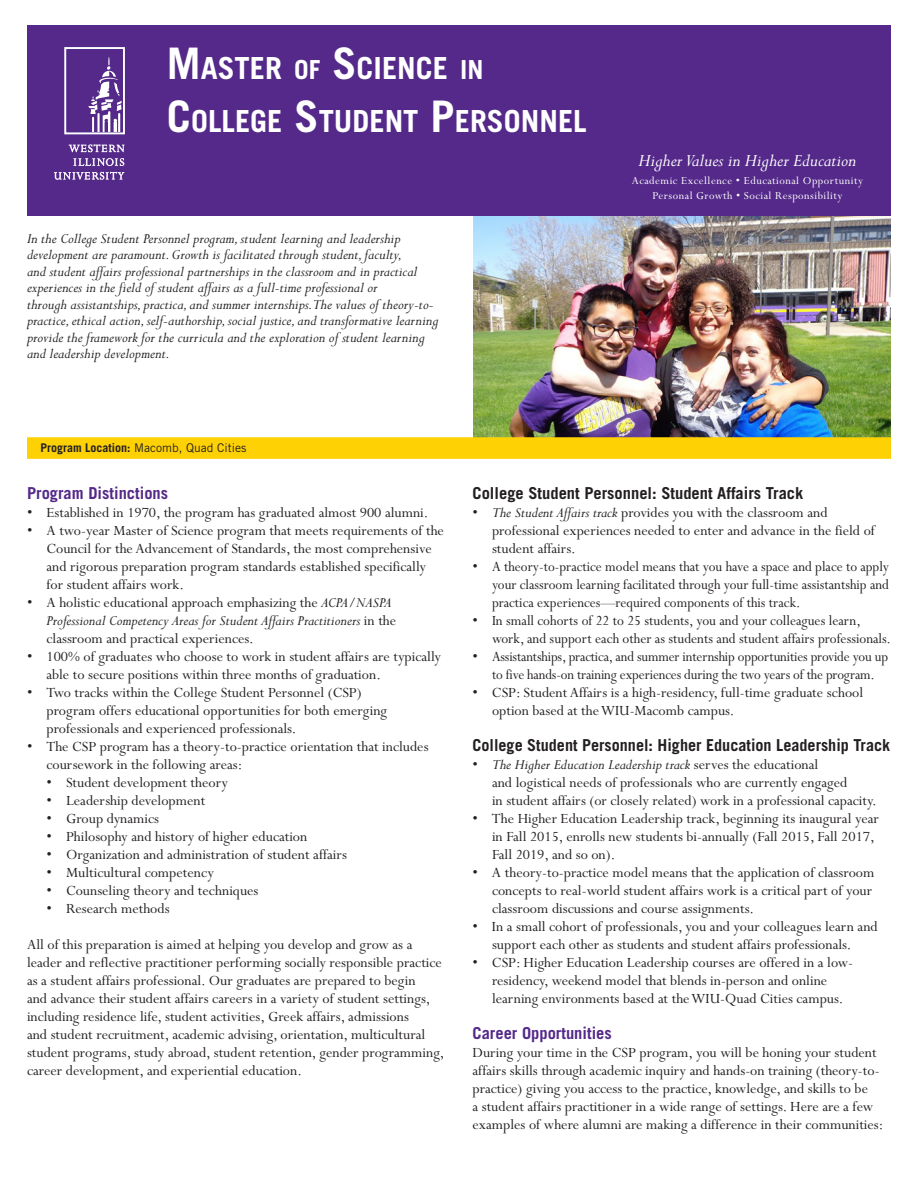
<style>
.page{position:relative;width:918px;height:1188px;background:#fff}
.page>*{position:absolute;margin:0;border:0;box-sizing:border-box;transform-origin:0 0}
.Field_of_Study_Nam{font:700 30.45px "Trade Gothic";color:#fff}
.HVinHEd_unordered{font:italic 19.5px "Perpetua";color:#fff}
.Subhead_2_heading{font:700 16.5px "Trade Gothic";color:#231f20}
.Subhead_1_heading{font:700 16.5px "Trade Gothic";color:#542989}
.list_1_unordered_0{font:15.75px/18px "Perpetua";color:#231f20}
.body___L_unordered{font:15.75px/18px "Perpetua";color:#231f20}
.pgm_description_un{font:italic 15.75px/16.5px "Perpetua";color:#231f20}
.list_1___L_unorder{font:15.75px/18px "Perpetua";color:#231f20}
.t1{font:12px/15px "Perpetua";letter-spacing:.04em;color:#fff;text-align:center}
.Campus_heading_mai{font:12px "Trade Gothic";color:#231f20}
.s1{font-size:43.5px}
.s2{font-size:26.25px}
.s3{font-weight:700}
.s4{font-style:italic}
</style>
<div class="page">
<img style="left:474px;top:216px;width:417px;height:221px">
<div style="left:27px;top:437px;width:864px;height:22px;background:#fed105;border:2px solid #fed105"></div>
<div style="left:27px;top:26px;width:864px;height:190px;background:#542989"></div>
<div style="left:64px;top:47px;width:61px;height:87px;border:2px solid #fff"></div>
<svg style="left:88px;top:57px;width:34px;height:75px"></svg>
<svg style="left:69px;top:144px;width:56px;height:8px"></svg>
<svg style="left:73px;top:158px;width:51px;height:8px"></svg>
<svg style="left:54px;top:172px;width:70px;height:8px"></svg>
<p class="Field_of_Study_Nam" style="left:167px;top:50px;width:318px"><span class="s1">M</span>ASTER <span class="s2">OF</span> <span class="s1">S</span>CIENCE <span class="s2">IN</span></p>
<p class="Field_of_Study_Nam" style="left:167px;top:102px;width:421px"><span class="s1">C</span>OLLEGE <span class="s1">S</span>TUDENT <span class="s1">P</span>ERSONNEL</p>
<p class="pgm_description_un" style="left:27px;top:231px;width:413px">In the College Student Personnel program, student learning and leadership development are paramount. Growth is facilitated through student, faculty,<br>and student affairs professional partnerships in the classroom and in practical experiences in the field of student affairs as a full-time professional or<br>through assistantships, practica, and summer internships.The values of theory-to&shy;practice, ethical action, self-authorship, social justice, and transformative learning provide the framework for the curricula and the exploration of student learning and leadership development.</p>
<p class="Campus_heading_mai" style="left:40px;top:441px;width:207px"><span class="s3">Program Location:</span> Macomb, Quad Cities</p>
<p class="HVinHEd_unordered" style="left:638px;top:151px;width:220px">Higher Values in Higher Education</p>
<p class="t1" style="left:632px;top:174px;width:233px">Academic Excellence • Educational Opportunity<br>Personal Growth • Social Responsibility</p>
<p class="Subhead_1_heading" style="left:27px;top:483px;width:143px">Program Distinctions</p>
<p class="list_1_unordered_0" style="left:27px;top:504px;width:403px">• Established in 1970, the program has graduated almost 900 alumni.</p>
<p class="list_1_unordered_0" style="left:46px;top:522px;width:399px;text-indent:-20px">• A two-year Master of Science program that meets requirements of the Council for the Advancement of Standards, the most comprehensive and rigorous preparation program standards established specifically for student affairs work.</p>
<p class="list_1_unordered_0" style="left:46px;top:594px;width:351px;text-indent:-20px">• A holistic educational approach emphasizing the <span class="s4">ACPA/NASPA<br>Professional Competency Areas for Student Affairs Practitioners</span> in the classroom and practical experiences.</p>
<p class="list_1_unordered_0" style="left:46px;top:648px;width:396px;text-indent:-20px">• 100% of graduates who choose to work in student affairs are typically able to secure positions within three months of graduation.</p>
<p class="list_1_unordered_0" style="left:46px;top:684px;width:342px;text-indent:-20px">• Two tracks within the College Student Personnel (CSP) program offers educational opportunities for both emerging professionals and experienced professionals.</p>
<p class="list_1_unordered_0" style="left:46px;top:738px;width:384px;text-indent:-20px">• The CSP program has a theory-to-practice orientation that includes coursework in the following areas:</p>
<p class="list_1_unordered_0" style="left:47px;top:774px;width:183px">• Student development theory</p>
<p class="list_1_unordered_0" style="left:47px;top:792px;width:160px">• Leadership development</p>
<p class="list_1_unordered_0" style="left:47px;top:810px;width:114px">• Group dynamics</p>
<p class="list_1_unordered_0" style="left:47px;top:828px;width:262px">• Philosophy and history of higher education</p>
<p class="list_1_unordered_0" style="left:47px;top:846px;width:302px">• Organization and administration of student affairs</p>
<p class="list_1_unordered_0" style="left:47px;top:864px;width:169px">• Multicultural competency</p>
<p class="list_1_unordered_0" style="left:47px;top:882px;width:214px">• Counseling theory and techniques</p>
<p class="list_1___L_unorder" style="left:47px;top:900px;width:125px">• Research methods</p>
<p class="body___L_unordered" style="left:27px;top:936px;width:419px">All of this preparation is aimed at helping you develop and grow as a leader and reflective practitioner performing socially responsible practice as a student affairs professional. Our graduates are prepared to begin<br>and advance their student affairs careers in a variety of student settings, including residence life, student activities, Greek affairs, admissions<br>and student recruitment, academic advising, orientation, multicultural student programs, study abroad, student retention, gender programming, career development, and experiential education.</p>
<p class="Subhead_2_heading" style="left:472px;top:483px;width:332px">College Student Personnel: Student Affairs Track</p>
<p class="list_1_unordered_0" style="left:492px;top:504px;width:385px;text-indent:-20px">• <span class="s4">The Student Affairs track</span> provides you with the classroom and professional experiences needed to enter and advance in the field of student affairs.</p>
<p class="list_1_unordered_0" style="left:492px;top:558px;width:398px;text-align:justify;text-indent:-20px">• A theory-to-practice model means that you have a space and place to apply your classroom learning facilitated through your full-time assistantship and practica experiences––required components of this track.</p>
<p class="list_1_unordered_0" style="left:492px;top:612px;width:401px;text-indent:-20px">• In small cohorts of 22 to 25 students, you and your colleagues learn, work, and support each other as students and student affairs professionals.</p>
<p class="list_1_unordered_0" style="left:472px;top:648px;width:417px;text-align:center">• Assistantships, practica, and summer internship opportunities provide you up to five hands-on training experiences during the two years of the program.</p>
<p class="list_1___L_unorder" style="left:492px;top:684px;width:373px;text-indent:-20px">• CSP: Student Affairs is a high-residency, full-time graduate school option based at theWIU-Macomb campus.</p>
<p class="Subhead_2_heading" style="left:472px;top:735px;width:419px">College Student Personnel: Higher Education Leadership Track</p>
<p class="list_1_unordered_0" style="left:492px;top:756px;width:386px;text-indent:-20px">• <span class="s4">The Higher Education Leadership track</span> serves the educational<br>and logistical needs of professionals who are currently engaged<br>in student affairs (or closely related) work in a professional capacity.</p>
<p class="list_1_unordered_0" style="left:492px;top:810px;width:388px;text-indent:-20px">• The Higher Education Leadership track, beginning its inaugural year in Fall 2015, enrolls new students bi-annually (Fall 2015, Fall 2017,<br>Fall 2019, and so on).</p>
<p class="list_1_unordered_0" style="left:492px;top:864px;width:384px;text-indent:-20px">• A theory-to-practice model means that the application of classroom concepts to real-world student affairs work is a critical part of your classroom discussions and course assignments.</p>
<p class="list_1_unordered_0" style="left:472px;top:918px;width:407px;text-align:center">• In a small cohort of professionals, you and your colleagues learn and support each other as students and student affairs professionals.</p>
<p class="list_1___L_unorder" style="left:492px;top:954px;width:363px;text-indent:-20px">• CSP: Higher Education Leadership courses are offered in a low&shy;residency, weekend model that blends in-person and online learning environments based at theWIU-Quad Cities campus.</p>
<p class="Subhead_1_heading" style="left:472px;top:1023px;width:141px">Career Opportunities</p>
<p class="body___L_unordered" style="left:472px;top:1044px;width:412px">During your time in the CSP program, you will be honing your student affairs skills through academic inquiry and hands-on training (theory-to&shy;practice) giving you access to the practice, knowledge, and skills to be<br>a student affairs practitioner in a wide range of settings. Here are a few examples of where alumni are making a difference in their communities:</p>
</div>
